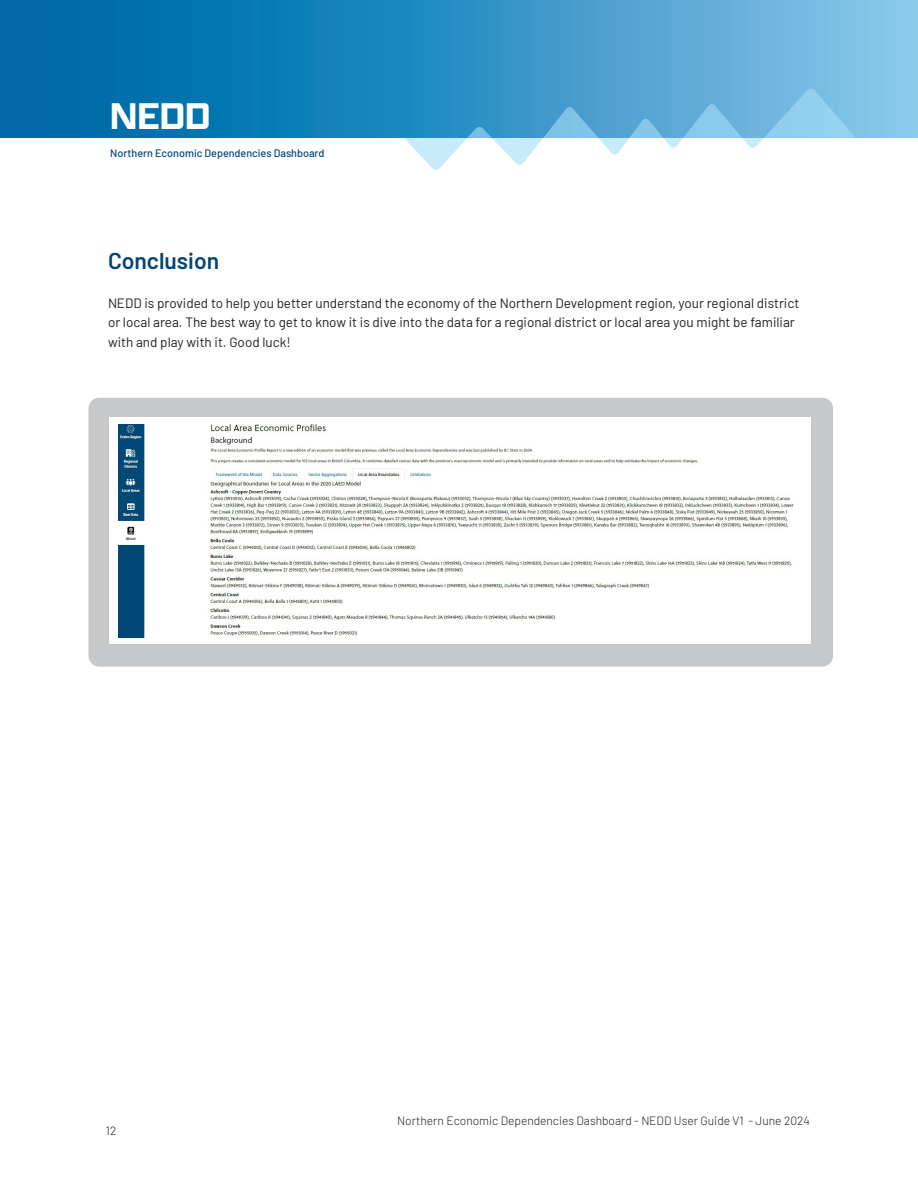
<style>
.page{position:relative;width:918px;height:1188px;background:#fff}
.page>*{position:absolute;margin:0;border:0;box-sizing:border-box;transform-origin:0 0}
.t1{font:600 39.6px "Apotek Extra Wide";color:#fff}
.t2{font:600 22.8px "Barlow";color:#00447a}
.t3{font:13.5px/19.5px "Barlow";color:#231f20}
.t4{font:300 12px "Barlow";color:#231f20}
.t5{font:500 10.8px "Barlow";color:#00447a}
</style>
<div class="page">
<div style="left:88px;top:398px;width:745px;height:269px;background:#c7c8ca;border-radius:11px"></div>
<div style="left:109px;top:418px;width:702px;height:226px;background:#fff"></div>
<img style="left:119px;top:424px;width:677px;height:214px">
<svg style="left:0;top:0;width:918px;height:138px;background:#2d8ec2"></svg>
<svg style="left:404px;top:89px;width:452px;height:81px"></svg>
<p class="t1" style="left:110px;top:91px;width:102px">NEDD</p>
<p class="t5" style="left:110px;top:145px;width:216px">Northern Economic Dependencies Dashboard</p>
<p class="t2" style="left:108px;top:244px;width:113px">Conclusion</p>
<p class="t3" style="left:108px;top:292px;width:693px">NEDD is provided to help you better understand the economy of the Northern Development region, your regional district or local area. The best way to get to know it is dive into the data for a regional district or local area you might be familiar with and play with it. Good luck!</p>
<p class="t4" style="left:106px;top:1122px;width:12px">12</p>
<p class="t4" style="left:397px;top:1112px;width:414px">Northern Economic Dependencies Dashboard - NEDD User Guide V1 - June 2024</p>
</div>
